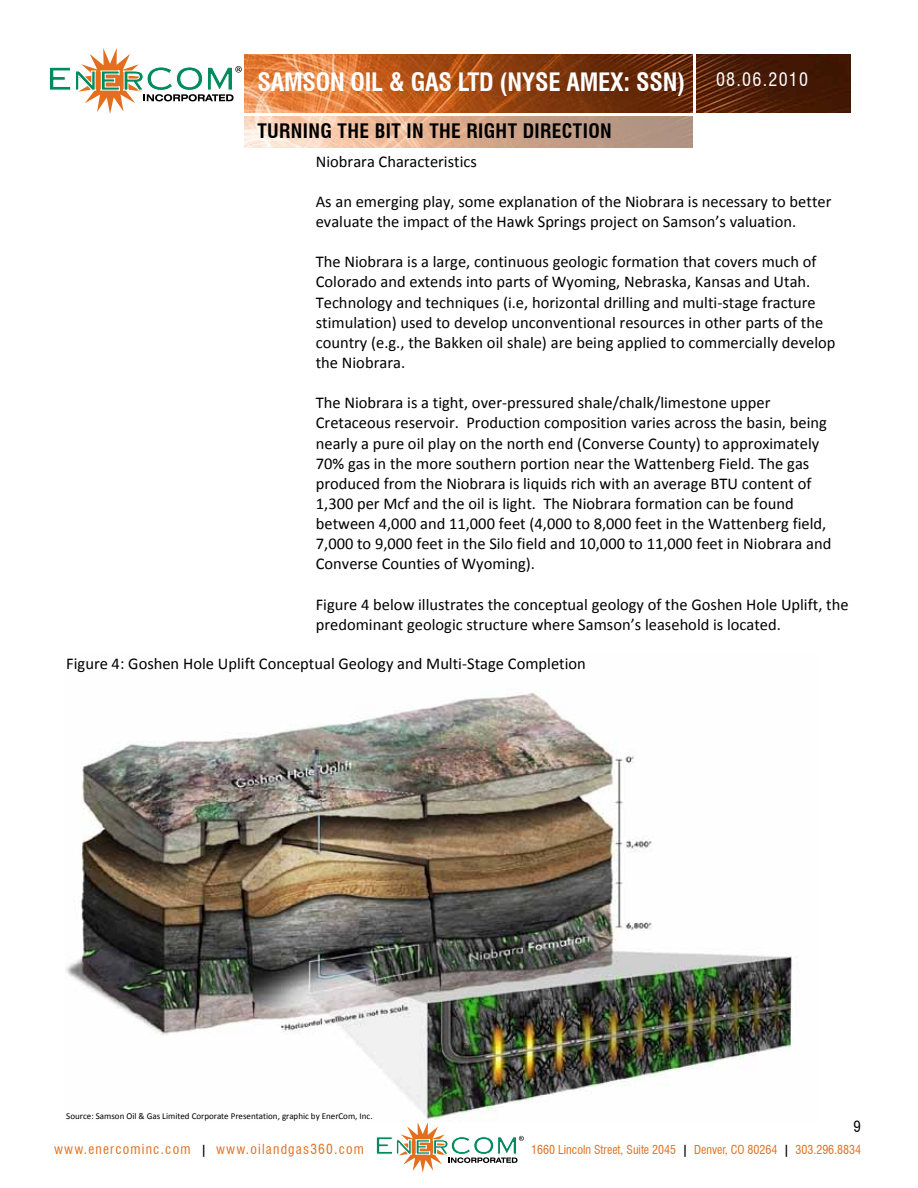
<style>
.page{position:relative;width:918px;height:1188px;background:#fff}
.page>*{position:absolute;margin:0;border:0;box-sizing:border-box;transform-origin:0 0}
.t1{font:700 condensed 24.75px "Swiss 721 BT";letter-spacing:-.01em;color:#fff}
.t2{font:700 condensed 19.5px "Swiss 721 BT";letter-spacing:.02em;color:#000}
.t3{font:condensed 18px "Swiss 721 BT";letter-spacing:.07em;color:#fff}
.t4{font:16.5px/20.1px "Calibri";color:#000}
.t5{font:condensed 15px "Swiss 721 BT";color:#000}
.t6{font:condensed 13.5px "Swiss 721 BT";letter-spacing:.09em;color:#e36f1e}
.t7{font:condensed 12px "Swiss 721 BT";color:#e36f1e}
.t8{font:9px "Calibri";color:#000}
.s1{font-weight:700;font-size:12px;color:#000}
.s2{font-weight:700;color:#000}
</style>
<div class="page">
<svg style="left:49px;top:48px;width:193px;height:66px"></svg>
<img style="left:244px;top:54px;width:449px;height:58px">
<img style="left:697px;top:54px;width:153px;height:58px">
<img style="left:244px;top:116px;width:449px;height:32px">
<svg style="left:376px;top:1123px;width:148px;height:50px"></svg>
<img style="left:65px;top:692px;width:727px;height:428px">
<h1 class="t1" style="left:257px;top:68px;width:429px">SAMSON OIL &amp; GAS LTD (NYSE AMEX: SSN)</h1>
<p class="t2" style="left:257px;top:119px;width:45px">TURNING</p>
<p class="t2" style="left:338px;top:119px;width:246px">THE BIT IN THE RIGHT DIRECTION</p>
<p class="t3" style="left:716px;top:69px;width:94px">08.06.2010</p>
<p class="t4" style="left:316px;top:150px;width:163px">Niobrara Characteristics</p>
<p class="t4" style="left:316px;top:191px;width:517px">As an emerging play, some explanation of the Niobrara is necessary to better evaluate the impact of the Hawk Springs project on Samson’s valuation.</p>
<p class="t4" style="left:316px;top:251px;width:521px">The Niobrara is a large, continuous geologic formation that covers much of Colorado and extends into parts of Wyoming, Nebraska, Kansas and Utah.<br>Technology and techniques (i.e, horizontal drilling and multi‐stage fracture stimulation) used to develop unconventional resources in other parts of the country (e.g., the Bakken oil shale) are being applied to commercially develop the Niobrara.</p>
<p class="t4" style="left:316px;top:392px;width:517px">The Niobrara is a tight, over‐pressured shale/chalk/limestone upper Cretaceous reservoir. Production composition varies across the basin, being nearly a pure oil play on the north end (Converse County) to approximately 70% gas in the more southern portion near the Wattenberg Field. The gas produced from the Niobrara is liquids rich with an average BTU content of 1,300 per Mcf and the oil is light. The Niobrara formation can be found between 4,000 and 11,000 feet (4,000 to 8,000 feet in the Wattenberg field, 7,000 to 9,000 feet in the Silo field and 10,000 to 11,000 feet in Niobrara and Converse Counties of Wyoming).</p>
<p class="t4" style="left:316px;top:593px;width:534px">Figure 4 below illustrates the conceptual geology of the Goshen Hole Uplift, the predominant geologic structure where Samson’s leasehold is located.</p>
<p class="t4" style="left:66px;top:652px;width:521px">Figure 4: Goshen Hole Uplift Conceptual Geology and Multi‐Stage Completion</p>
<p class="t8" style="left:66px;top:1110px;width:308px">Source: Samson Oil &amp; Gas Limited Corporate Presentation, graphic by EnerCom, Inc.</p>
<p class="t5" style="left:854px;top:1117px;width:9px">9</p>
<p class="t6" style="left:54px;top:1141px;width:312px">www.enercominc.com <span class="s1">|</span> www.oilandgas360.com</p>
<p class="t7" style="left:531px;top:1142px;width:331px">1660 Lincoln Street, Suite 2045 <span class="s2">|</span> Denver, CO 80264 <span class="s2">|</span> 303.296.8834</p>
</div>
